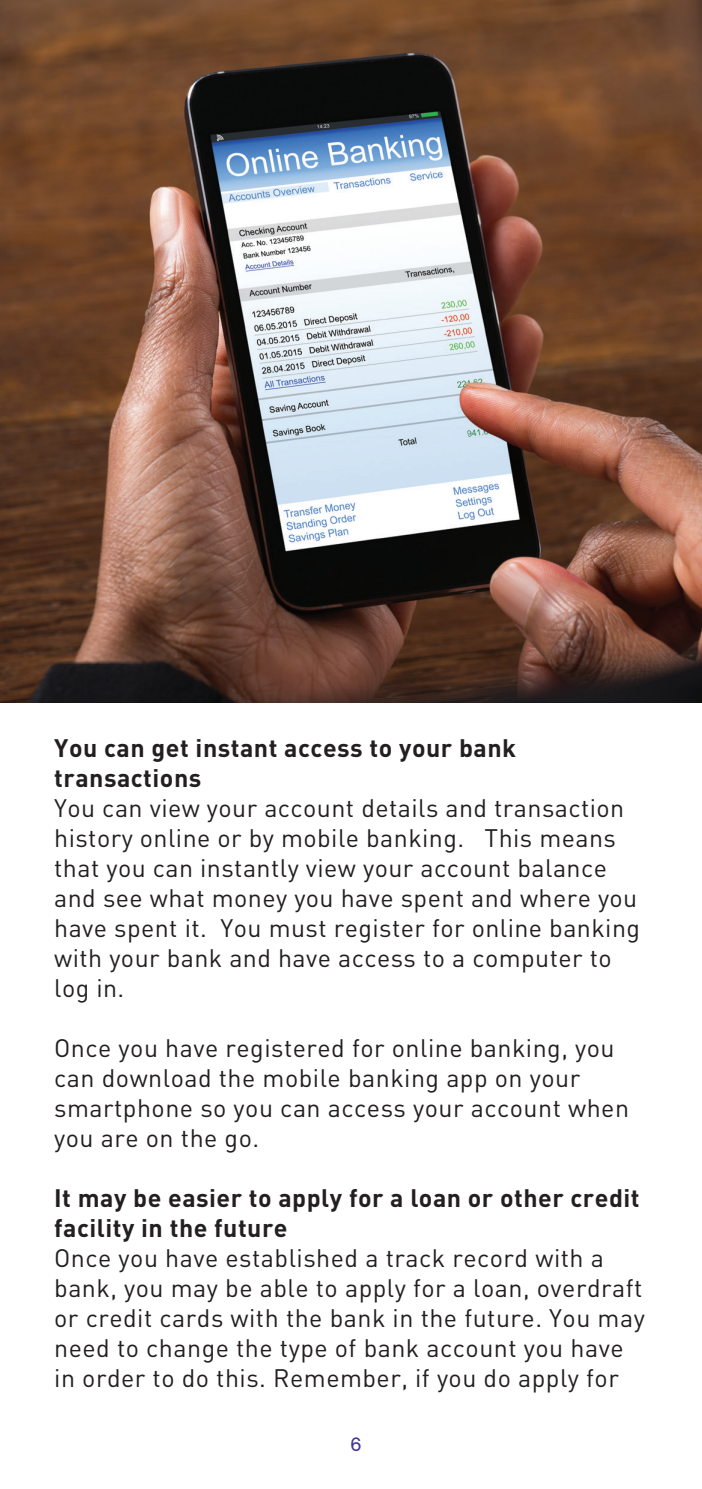
<style>
.page{position:relative;width:702px;height:1489px;background:#fff}
.page>*{position:absolute;margin:0;border:0;box-sizing:border-box;transform-origin:0 0}
.t1{font:25px/30px "DIN";letter-spacing:.02em;color:#231f20}
.t2{font:700 25px/30px "DIN";letter-spacing:.02em;color:#231f20}
.t3{font:20px "Akzidenz Grotesk Pro";color:#413796}
</style>
<div class="page">
<img style="left:0;top:0;width:702px;height:703px">
<p class="t2" style="left:54px;top:731px;width:463px">You can get instant access to your bank transactions</p>
<p class="t1" style="left:54px;top:792px;width:587px">You can view your account details and transaction history online or by mobile banking. This means that you can instantly view your account balance and see what money you have spent and where you have spent it. You must register for online banking with your bank and have access to a computer to log in.</p>
<p class="t1" style="left:54px;top:1032px;width:576px">Once you have registered for online banking, you can download the mobile banking app on your smartphone so you can access your account when you are on the go.</p>
<p class="t2" style="left:54px;top:1181px;width:587px">It may be easier to apply for a loan or other credit facility in the future</p>
<p class="t1" style="left:54px;top:1242px;width:592px">Once you have established a track record with a bank, you may be able to apply for a loan, overdraft or credit cards with the bank in the future. You may need to change the type of bank account you have in order to do this. Remember, if you do apply for</p>
<p class="t3" style="left:350px;top:1431px;width:13px">6</p>
</div>
